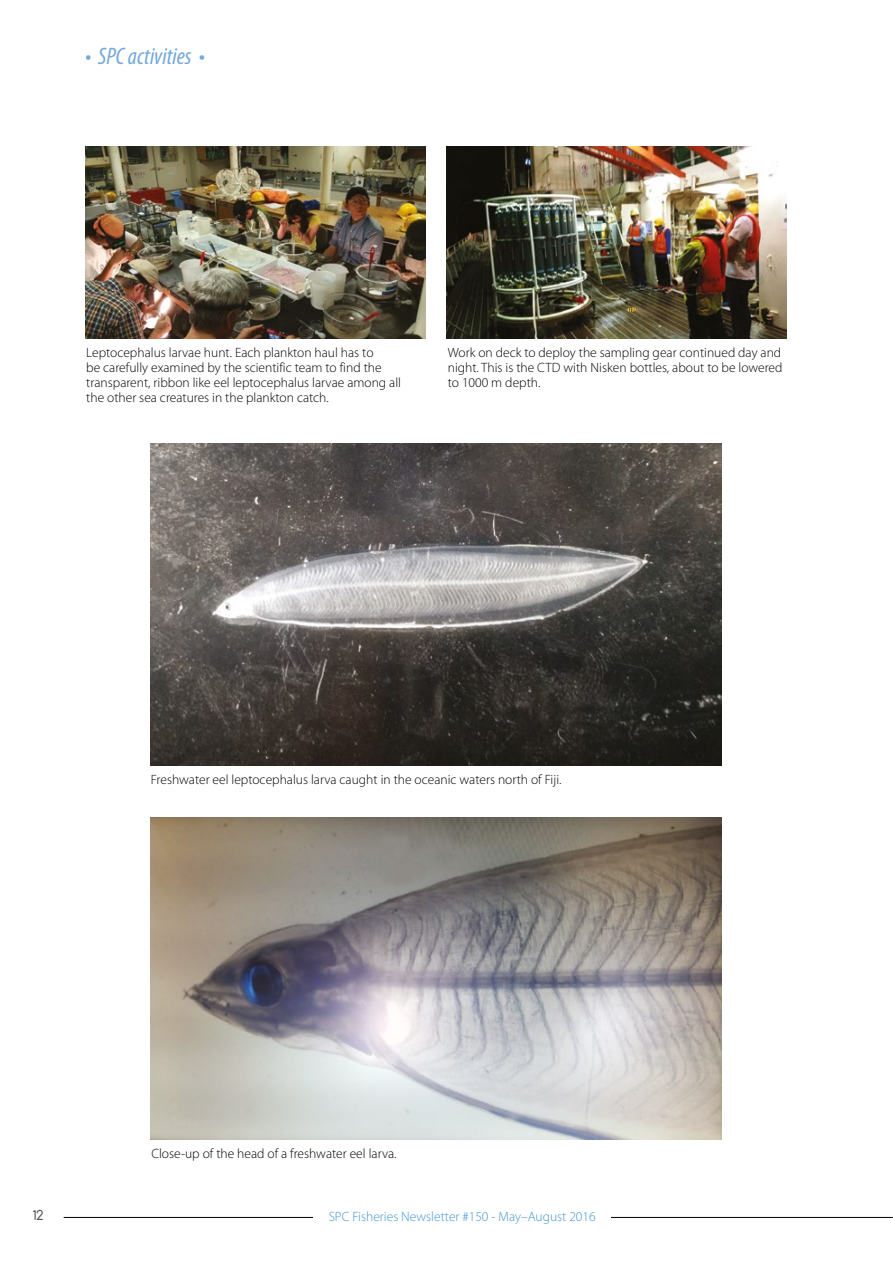
<style>
.page{position:relative;width:893px;height:1263px;background:#fff}
.page>*{position:absolute;margin:0;border:0;box-sizing:border-box;transform-origin:0 0}
.t1{font:italic condensed 24px "Myriad Pro";color:#75a8db}
.t2{font:15px "Duepuntozero";color:#575756}
.t3{font:300 13.5px/15px "Myriad Pro";color:#000;text-align:justify}
.t4{font:300 13.5px "Myriad Pro";color:#4394d1}
</style>
<div class="page">
<hr style="left:64px;top:1217px;width:828px;height:1px;background:#000">
<div style="left:313px;top:1210px;width:298px;height:20px;background:#fff"></div>
<img style="left:85px;top:147px;width:340px;height:191px">
<img style="left:150px;top:444px;width:572px;height:321px">
<img style="left:150px;top:817px;width:572px;height:322px">
<img style="left:446px;top:147px;width:341px;height:191px">
<h1 class="t1" style="left:85px;top:41px;width:121px">• SPC activities •</h1>
<p class="t3" style="left:86px;top:345px;width:316px;text-align:left">Leptocephalus larvae hunt. Each plankton haul has to<br>be carefully examined by the scientific team to find the transparent, ribbon like eel leptocephalus larvae among all the other sea creatures in the plankton catch.</p>
<p class="t3" style="left:448px;top:345px;width:336px">Work on deck to deploy the sampling gear continued day and night. This is the CTD with Nisken bottles, about to be lowered to 1000 m depth.</p>
<p class="t3" style="left:151px;top:772px;width:412px">Freshwater eel leptocephalus larva caught in the oceanic waters north of Fiji.</p>
<p class="t3" style="left:151px;top:1145px;width:247px">Close-up of the head of a freshwater eel larva.</p>
<p class="t2" style="left:33px;top:1207px;width:12px">12</p>
<p class="t4" style="left:329px;top:1208px;width:268px">SPC Fisheries Newsletter #150 - May–August 2016</p>
</div>
